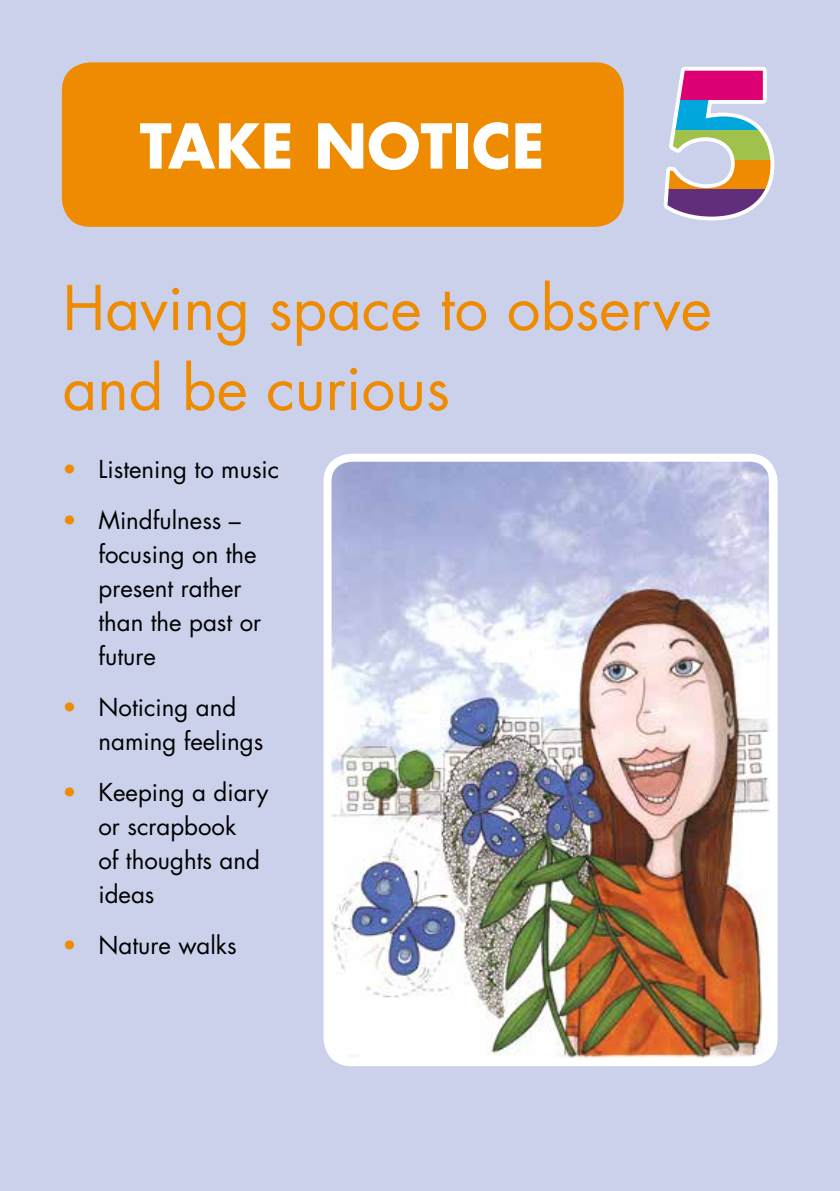
<style>
.page{position:relative;width:840px;height:1191px;background:#fff}
.page>*{position:absolute;margin:0;border:0;box-sizing:border-box;transform-origin:0 0}
.t1{font:60px/80px "Futura LT";color:#ef8b00}
.t2{font:700 60px "Futura LT";color:#fff}
.t3{font:24px/34px "Futura LT";color:#000}
.s1{color:#ef8b00}
</style>
<div class="page">
<div style="left:0;top:0;width:839px;height:1191px;background:#cbd1eb"></div>
<svg style="left:663px;top:67px;width:112px;height:154px"></svg>
<svg style="left:667px;top:71px;width:103px;height:29px;background:#dc318e"></svg>
<svg style="left:667px;top:100px;width:103px;height:30px"></svg>
<svg style="left:667px;top:130px;width:103px;height:30px;fill:#a1c14d"></svg>
<svg style="left:667px;top:160px;width:103px;height:30px"></svg>
<svg style="left:667px;top:190px;width:103px;height:27px;background:#825d9b"></svg>
<div style="left:62px;top:62px;width:561px;height:165px;background:#ef8b00;border-radius:28px"></div>
<img style="left:332px;top:463px;width:436px;height:594px">
<div style="left:323px;top:454px;width:454px;height:612px;border:8px solid #fff;border-radius:24px"></div>
<h1 class="t2" style="left:140px;top:106px;width:406px">TAKE NOTICE</h1>
<h1 class="t1" style="left:62px;top:269px;width:650px">Having space to observe and be curious</h1>
<p class="t3" style="left:62px;top:452px;width:218px"><span class="s1">•</span> Listening to music</p>
<p class="t3" style="left:98px;top:503px;width:164px;text-indent:-36px"><span class="s1">•</span> Mindfulness – focusing on the present rather than the past or future</p>
<p class="t3" style="left:98px;top:690px;width:166px;text-indent:-36px"><span class="s1">•</span> Noticing and naming feelings</p>
<p class="t3" style="left:98px;top:775px;width:171px;text-indent:-36px"><span class="s1">•</span> Keeping a diary or scrapbook<br>of thoughts and ideas</p>
<p class="t3" style="left:62px;top:928px;width:176px"><span class="s1">•</span> Nature walks</p>
</div>
